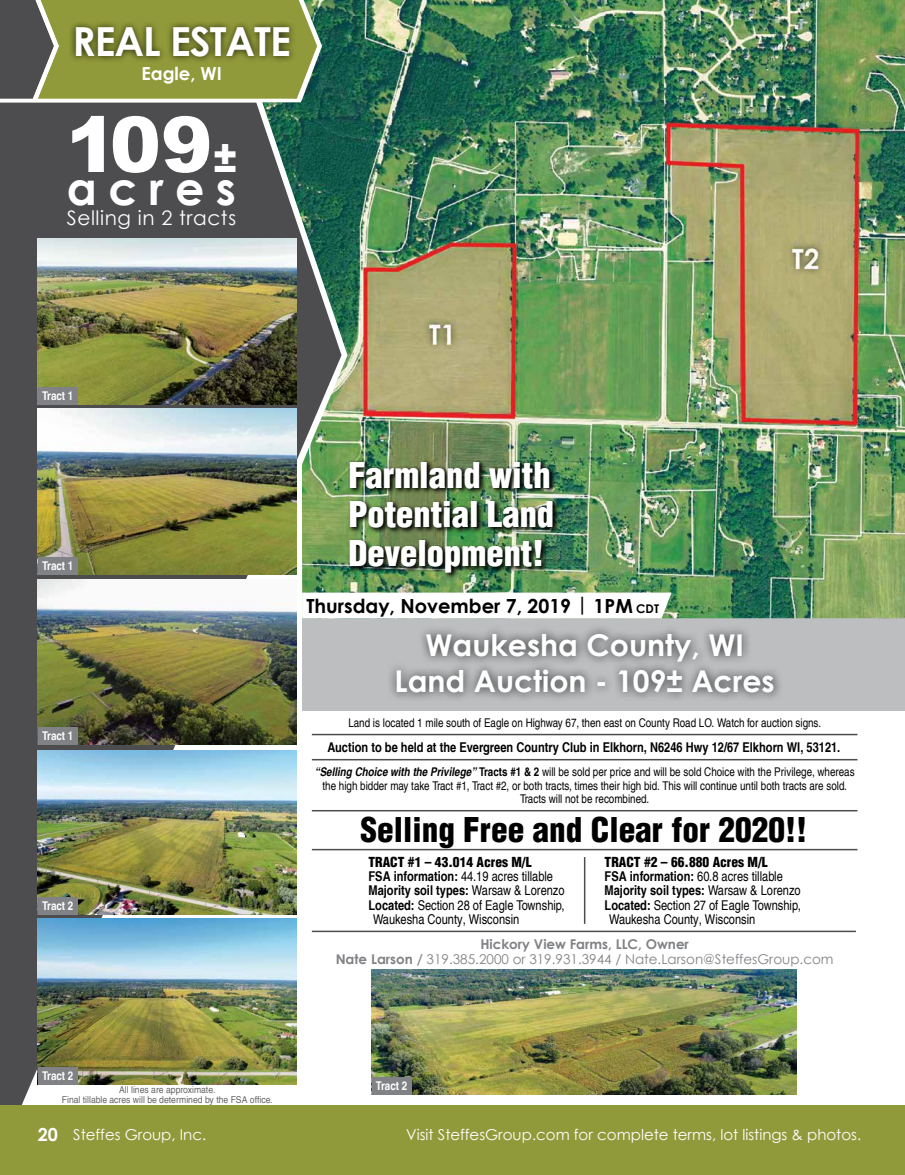
<style>
.page{position:relative;width:905px;height:1175px;background:#fff}
.page>*{position:absolute;margin:0;border:0;box-sizing:border-box;transform-origin:0 0}
.t1{font:900 76.95px "Arial";color:#fff}
.t2{font:700 45.75px "Century Gothic";letter-spacing:.25em;color:#fff}
.t3{font:700 40.05px "Century Gothic";letter-spacing:-.025em;color:#fff}
.t4{font:900 condensed 34.5px/39px "Helvetica LT Pro";color:#fff;text-align:justify}
.t5{font:900 condensed 33.3px "Helvetica LT Pro";color:#000}
.t6{font:700 30px/36px "Century Gothic";color:#fff;text-align:center}
.t7{font:19.95px "Century Gothic";letter-spacing:.03em;color:#fff}
.t8{font:700 19.5px "Century Gothic";color:#000}
.t9{font:700 18px "Century Gothic";color:#fff}
.t10{font:15px "Century Gothic";color:#fff}
.t11{font:condensed 13.5px "Helvetica LT Pro";color:#000}
.t12{font:700 condensed 13.5px "Helvetica LT Pro";color:#000}
.t13{font:13.5px/15px "Century Gothic";color:#808285;text-align:center}
.t14{font:900 condensed 13.5px "Helvetica LT Pro";color:#000}
.t15{font:condensed 12px/13.5px "Helvetica LT Pro";color:#000;text-align:center}
.t16{font:700 condensed 12px "Helvetica LT Pro";color:#fff}
.t17{font:condensed 9.45px/9.8px "Helvetica LT Pro";color:#636466;text-align:center;scale:1.11 1}
.s1{font-size:38.85px}
.s2{font-size:12px}
.s3{font-weight:700;font-style:italic}
.s4{font-weight:700}
.s5{font-weight:400}
.s6{font-weight:700;font-size:18px}
</style>
<div class="page">
<svg style="left:0;top:102px;width:341px;height:1003px;fill:#4d4d4f"></svg>
<div style="left:302px;top:618px;width:602px;height:93px;background:#bcbec0"></div>
<div style="left:387px;top:624px;width:396px;height:79px;background:#000;opacity:.75"></div>
<svg style="left:0;top:0;width:262px;height:99px;background:#7d833d"></svg>
<img style="left:262px;top:0;width:642px;height:618px">
<svg style="left:302px;top:592px;width:369px;height:26px"></svg>
<hr style="left:312px;top:930px;width:543px;height:2px;background:#4d4d4f">
<hr style="left:312px;top:733px;width:545px;height:2px;background:#4d4d4f">
<hr style="left:312px;top:759px;width:545px;height:1px;background:#4d4d4f">
<hr style="left:312px;top:810px;width:545px;height:1px;background:#4d4d4f">
<hr style="left:312px;top:849px;width:545px;height:1px;background:#4d4d4f">
<hr style="left:584px;top:857px;width:1px;height:67px;background:#4d4d4f">
<div style="left:347px;top:460px;width:212px;height:118px;background:#000;opacity:.75"></div>
<img style="left:38px;top:239px;width:259px;height:166px">
<div style="left:38px;top:387px;width:40px;height:18px;background:#808285"></div>
<img style="left:38px;top:409px;width:259px;height:165px">
<div style="left:38px;top:557px;width:40px;height:17px;background:#808285"></div>
<img style="left:38px;top:579px;width:259px;height:165px">
<div style="left:38px;top:727px;width:40px;height:17px;background:#808285"></div>
<img style="left:38px;top:751px;width:259px;height:163px">
<div style="left:38px;top:897px;width:40px;height:17px;background:#808285"></div>
<img style="left:38px;top:918px;width:259px;height:166px">
<div style="left:38px;top:1066px;width:40px;height:18px;background:#808285"></div>
<img style="left:371px;top:969px;width:425px;height:125px">
<div style="left:371px;top:1077px;width:40px;height:17px;background:#808285"></div>
<div style="left:0;top:1105px;width:904px;height:69px;background:#919a3a"></div>
<h3 class="t3" style="left:72px;top:11px;width:220px">REAL ESTATE</h3>
<h3 class="t9" style="left:141px;top:60px;width:82px">Eagle, WI</h3>
<h1 class="t1" style="left:66px;top:89px;width:174px">109<span class="s1">±</span></h1>
<h2 class="t2" style="left:67px;top:153px;width:171px">acres</h2>
<h3 class="t7" style="left:67px;top:204px;width:171px">Selling in 2 tracts</h3>
<p class="t16" style="left:42px;top:389px;width:33px">Tract 1</p>
<p class="t16" style="left:42px;top:559px;width:33px">Tract 1</p>
<p class="t16" style="left:42px;top:728px;width:33px">Tract 1</p>
<p class="t16" style="left:42px;top:898px;width:33px">Tract 2</p>
<h3 class="t4" style="left:348px;top:455px;width:207px">Farmland with Potential Land Development!</h3>
<h3 class="t8" style="left:306px;top:591px;width:354px">Thursday, November 7, 2019 | 1PM <span class="s2">CDT</span></h3>
<h3 class="t6" style="left:394px;top:626px;width:382px">Waukesha County, WI<br>Land Auction - 109± Acres</h3>
<p class="t15" style="left:348px;top:716px;width:474px">Land is located 1 mile south of Eagle on Highway 67, then east on County Road LO. Watch for auction signs.</p>
<p class="t12" style="left:327px;top:739px;width:514px">Auction to be held at the Evergreen Country Club in Elkhorn, N6246 Hwy 12/67 Elkhorn WI, 53121.</p>
<p class="t15" style="left:315px;top:765px;width:541px"><span class="s3">“Selling Choice with the Privilege”</span> <span class="s4">Tracts #1 &amp; 2</span> will be sold per price and will be sold Choice with the Privilege, whereas the high bidder may take Tract #1, Tract #2, or both tracts, times their high bid. This will continue until both tracts are sold.<br>Tracts will not be recombined.</p>
<h3 class="t5" style="left:360px;top:808px;width:448px">Selling Free and Clear for 2020!!</h3>
<p class="t14" style="left:368px;top:853px;width:165px">TRACT #1 – 43.014 Acres M/L</p>
<p class="t11" style="left:368px;top:868px;width:186px"><span class="s4">FSA information:</span> 44.19 acres tillable</p>
<p class="t12" style="left:368px;top:882px;width:198px">Majority soil types: <span class="s5">Warsaw &amp; Lorenzo</span></p>
<p class="t11" style="left:368px;top:896px;width:198px"><span class="s4">Located:</span> Section 28 of Eagle Township,</p>
<p class="t11" style="left:373px;top:911px;width:148px">Waukesha County, Wisconsin</p>
<p class="t14" style="left:604px;top:853px;width:165px">TRACT #2 – 66.880 Acres M/L</p>
<p class="t11" style="left:604px;top:868px;width:180px"><span class="s4">FSA information:</span> 60.8 acres tillable</p>
<p class="t12" style="left:604px;top:882px;width:198px">Majority soil types: <span class="s5">Warsaw &amp; Lorenzo</span></p>
<p class="t11" style="left:604px;top:896px;width:198px"><span class="s4">Located:</span> Section 27 of Eagle Township,</p>
<p class="t11" style="left:609px;top:911px;width:148px">Waukesha County, Wisconsin</p>
<p class="t13" style="left:335px;top:936px;width:499px"><span class="s4">Hickory View Farms, LLC, Owner<br>Nate Larson /</span> 319.385.2000 or 319.931.3944 / Nate.Larson@SteffesGroup.com</p>
<p class="t16" style="left:42px;top:1068px;width:33px">Tract 2</p>
<p class="t17" style="left:62px;top:1084px;width:191px">All lines are approximate.<br>Final tillable acres will be determined by the FSA office.</p>
<p class="t16" style="left:376px;top:1078px;width:33px">Tract 2</p>
<p class="t10" style="left:38px;top:1124px;width:170px"><span class="s6">20</span> Steffes Group, Inc.</p>
<p class="t10" style="left:406px;top:1124px;width:456px">Visit SteffesGroup.com for complete terms, lot listings &amp; photos.</p>
</div>
